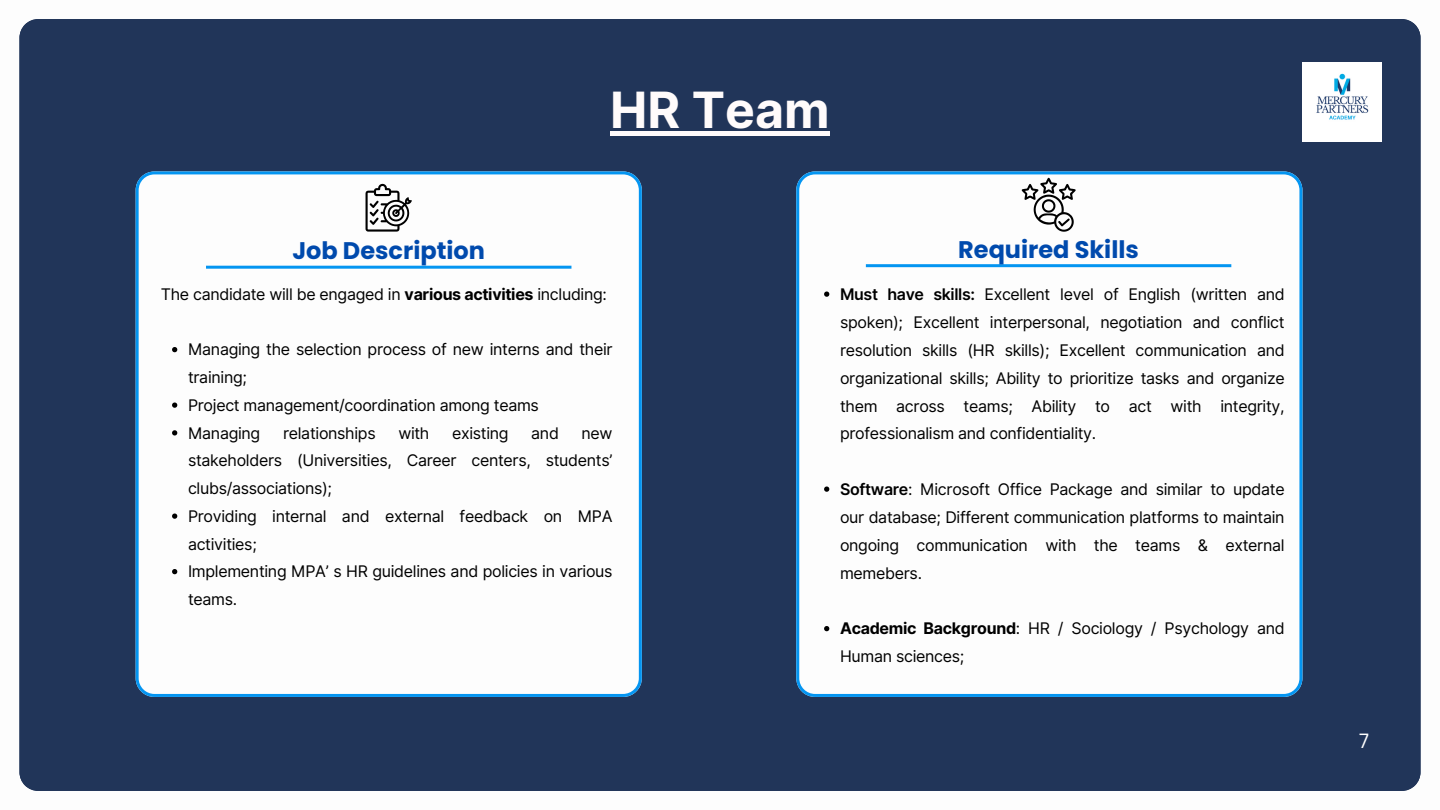
<style>
.page{position:relative;width:1440px;height:810px;background:#fff}
.page>*{position:absolute;margin:0;border:0;box-sizing:border-box;transform-origin:0 0}
.t1{font:700 50px "Inter";color:#fffbfb}
.t2{font:700 24px "Poppins";color:#004aad}
.t3{font:20px "Canva Sans";color:#fff}
.t4{font:16px/27.8px "Inter";letter-spacing:-.02em;color:#000}
.s1{font-weight:700}
.s2{font-weight:600}
</style>
<div class="page">
<div style="left:19px;top:19px;width:1401px;height:772px;background:#213559"></div>
<div style="left:610px;top:131px;width:220px;height:5px;background:#fffbfb"></div>
<svg style="left:136px;top:171px;width:506px;height:526px"></svg>
<svg style="left:796px;top:171px;width:506px;height:526px"></svg>
<hr style="left:206px;top:266px;width:365px;height:3px;background:#0495f1">
<svg style="left:172px;top:347px;width:5px;height:5px"></svg>
<svg style="left:172px;top:403px;width:5px;height:5px"></svg>
<svg style="left:172px;top:430px;width:5px;height:6px"></svg>
<svg style="left:172px;top:514px;width:5px;height:5px"></svg>
<svg style="left:172px;top:569px;width:5px;height:5px"></svg>
<svg style="left:366px;top:184px;width:46px;height:48px"></svg>
<hr style="left:866px;top:264px;width:365px;height:3px;background:#0495f1">
<svg style="left:824px;top:292px;width:5px;height:5px"></svg>
<svg style="left:824px;top:487px;width:5px;height:5px"></svg>
<svg style="left:824px;top:626px;width:5px;height:5px"></svg>
<svg style="left:1022px;top:178px;width:54px;height:54px"></svg>
<img style="left:1302px;top:62px;width:79px;height:79px">
<h1 class="t1" style="left:610px;top:80px;width:221px">HR Team</h1>
<p class="t2" style="left:292px;top:234px;width:194px">Job Description</p>
<p class="t4" style="left:161px;top:280px;width:448px">The candidate will be engaged in <span class="s1">various activities</span> including:</p>
<h2 class="t4" style="left:188px;top:336px;width:426px">Managing the selection process of new interns and their training;</h2>
<p class="t4" style="left:188px;top:391px;width:352px">Project management/coordination among teams</p>
<p class="t4" style="left:188px;top:419px;width:74px">Managing</p>
<p class="t4" style="left:283px;top:419px;width:94px">relationships</p>
<p class="t4" style="left:398px;top:419px;width:33px">with</p>
<p class="t4" style="left:452px;top:419px;width:58px">existing</p>
<p class="t4" style="left:531px;top:419px;width:29px">and</p>
<p class="t4" style="left:188px;top:419px;width:426px;text-align:justify;text-indent:394px">new stakeholders (Universities, Career centers, students’ clubs/associations);</p>
<p class="t4" style="left:188px;top:502px;width:426px">Providing internal and external feedback on MPA activities;</p>
<p class="t4" style="left:188px;top:558px;width:426px">Implementing MPA’ s HR guidelines and policies in various teams.</p>
<p class="t2" style="left:958px;top:232px;width:182px">Required Skills</p>
<p class="t4" style="left:840px;top:280px;width:446px;text-align:justify"><span class="s2">Must have skills:</span> Excellent level of English (written and spoken); Excellent interpersonal, negotiation and conflict resolution skills (HR skills); Excellent communication and organizational skills; Ability to prioritize tasks and organize them across teams; Ability to act with integrity, professionalism and confidentiality.</p>
<p class="t4" style="left:840px;top:475px;width:446px;text-align:justify"><span class="s2">Software</span>: Microsoft Office Package and similar to update our database; Different communication platforms to maintain ongoing communication with the teams &amp; external memebers.</p>
<p class="t4" style="left:840px;top:615px;width:446px"><span class="s1">Academic Background</span>: HR / Sociology / Psychology and<br>Human sciences;</p>
<p class="t3" style="left:1359px;top:727px;width:11px">7</p>
</div>
